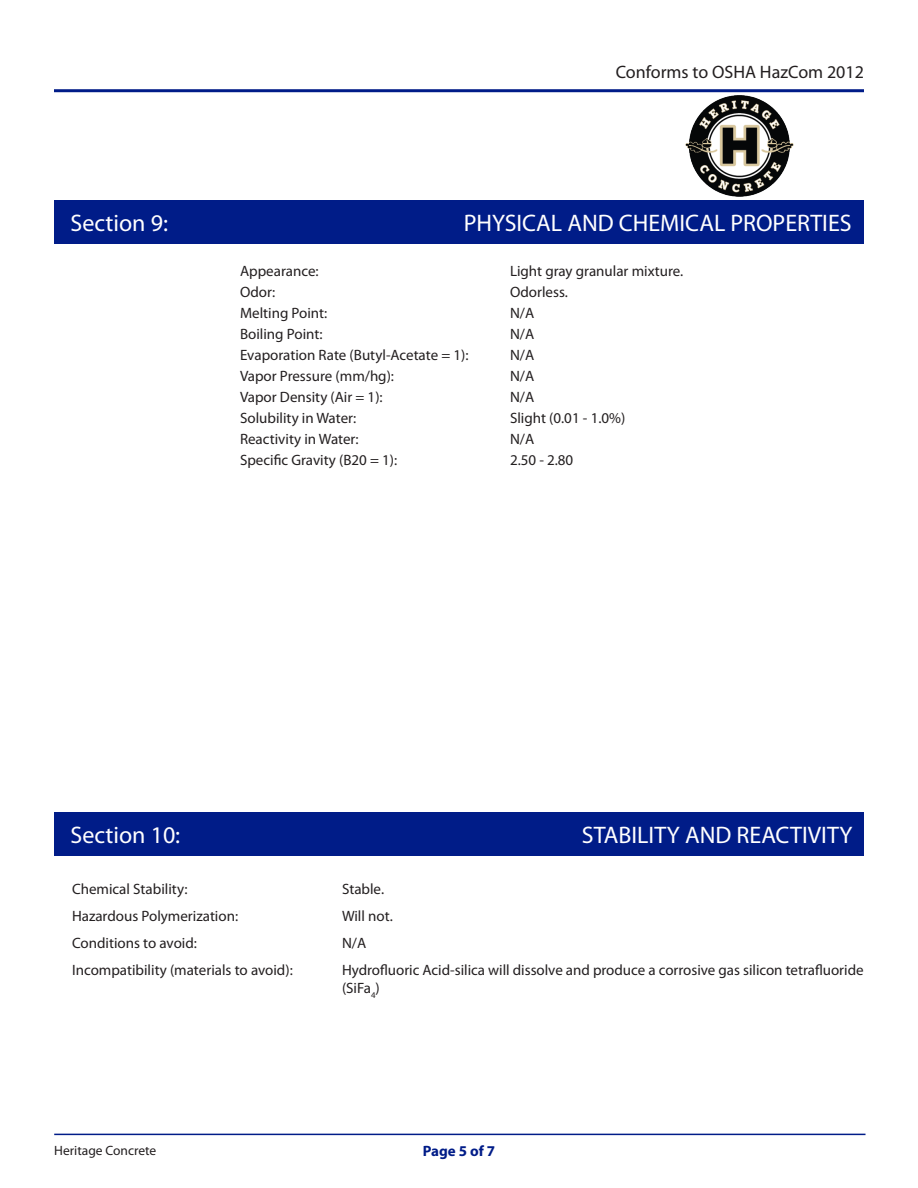
<style>
.page{position:relative;width:918px;height:1188px;background:#fff}
.page>*{position:absolute;margin:0;border:0;box-sizing:border-box;transform-origin:0 0}
.t1{font:24px "Myriad Pro";color:#fff}
.t2{font:18px "Myriad Pro";color:#231f20}
.t3{font:15px/18px "Myriad Pro";color:#231f20}
.t4{font:700 15px "Myriad Pro";color:#001c88}
.t5{font:13.5px "Myriad Pro";color:#231f20}
</style>
<div class="page">
<hr style="left:54px;top:89px;width:810px;height:3px;background:#001c88">
<div style="left:54px;top:200px;width:810px;height:44px;background:#001c88"></div>
<hr style="left:54px;top:1134px;width:812px;height:1px;background:#001c88">
<div style="left:54px;top:812px;width:810px;height:44px;background:#001c88"></div>
<img style="left:685px;top:95px;width:109px;height:101px">
<p class="t2" style="left:616px;top:62px;width:250px">Conforms to OSHA HazCom 2012</p>
<p class="t1" style="left:70px;top:210px;width:99px">Section 9:</p>
<p class="t1" style="left:464px;top:210px;width:389px">PHYSICAL AND CHEMICAL PROPERTIES</p>
<p class="t3" style="left:240px;top:262px;width:80px">Appearance:</p>
<p class="t3" style="left:510px;top:262px;width:175px">Light gray granular mixture.</p>
<p class="t3" style="left:240px;top:283px;width:37px">Odor:</p>
<p class="t3" style="left:510px;top:283px;width:59px">Odorless.</p>
<p class="t3" style="left:240px;top:304px;width:89px">Melting Point:</p>
<p class="t3" style="left:510px;top:304px;width:26px">N/A</p>
<p class="t3" style="left:240px;top:325px;width:84px">Boiling Point:</p>
<p class="t3" style="left:510px;top:325px;width:26px">N/A</p>
<p class="t3" style="left:240px;top:346px;width:230px">Evaporation Rate (Butyl-Acetate = 1):</p>
<p class="t3" style="left:510px;top:346px;width:26px">N/A</p>
<p class="t3" style="left:240px;top:367px;width:156px">Vapor Pressure (mm/hg):</p>
<p class="t3" style="left:510px;top:367px;width:26px">N/A</p>
<p class="t3" style="left:240px;top:388px;width:144px">Vapor Density (Air = 1):</p>
<p class="t3" style="left:510px;top:388px;width:26px">N/A</p>
<p class="t3" style="left:240px;top:409px;width:118px">Solubility in Water:</p>
<p class="t3" style="left:510px;top:409px;width:117px">Slight (0.01 - 1.0%)</p>
<p class="t3" style="left:240px;top:430px;width:120px">Reactivity in Water:</p>
<p class="t3" style="left:510px;top:430px;width:26px">N/A</p>
<p class="t3" style="left:240px;top:451px;width:159px">Specific Gravity (B20 = 1):</p>
<p class="t3" style="left:510px;top:451px;width:65px">2.50 - 2.80</p>
<p class="t1" style="left:70px;top:822px;width:111px">Section 10:</p>
<p class="t1" style="left:582px;top:822px;width:272px">STABILITY AND REACTIVITY</p>
<p class="t3" style="left:72px;top:881px;width:117px">Chemical Stability:</p>
<p class="t3" style="left:342px;top:881px;width:44px">Stable.</p>
<p class="t3" style="left:72px;top:908px;width:168px">Hazardous Polymerization:</p>
<p class="t3" style="left:342px;top:908px;width:52px">Will not.</p>
<p class="t3" style="left:72px;top:935px;width:126px">Conditions to avoid:</p>
<p class="t3" style="left:342px;top:935px;width:26px">N/A</p>
<p class="t3" style="left:72px;top:962px;width:222px">Incompatibility (materials to avoid):</p>
<p class="t3" style="left:342px;top:962px;width:523px">Hydrofluoric Acid-silica will dissolve and produce a corrosive gas silicon tetrafluoride (SiFa<sub>4</sub>)</p>
<p class="t5" style="left:54px;top:1143px;width:104px">Heritage Concrete</p>
<p class="t4" style="left:423px;top:1141px;width:74px">Page 5 of 7</p>
</div>
